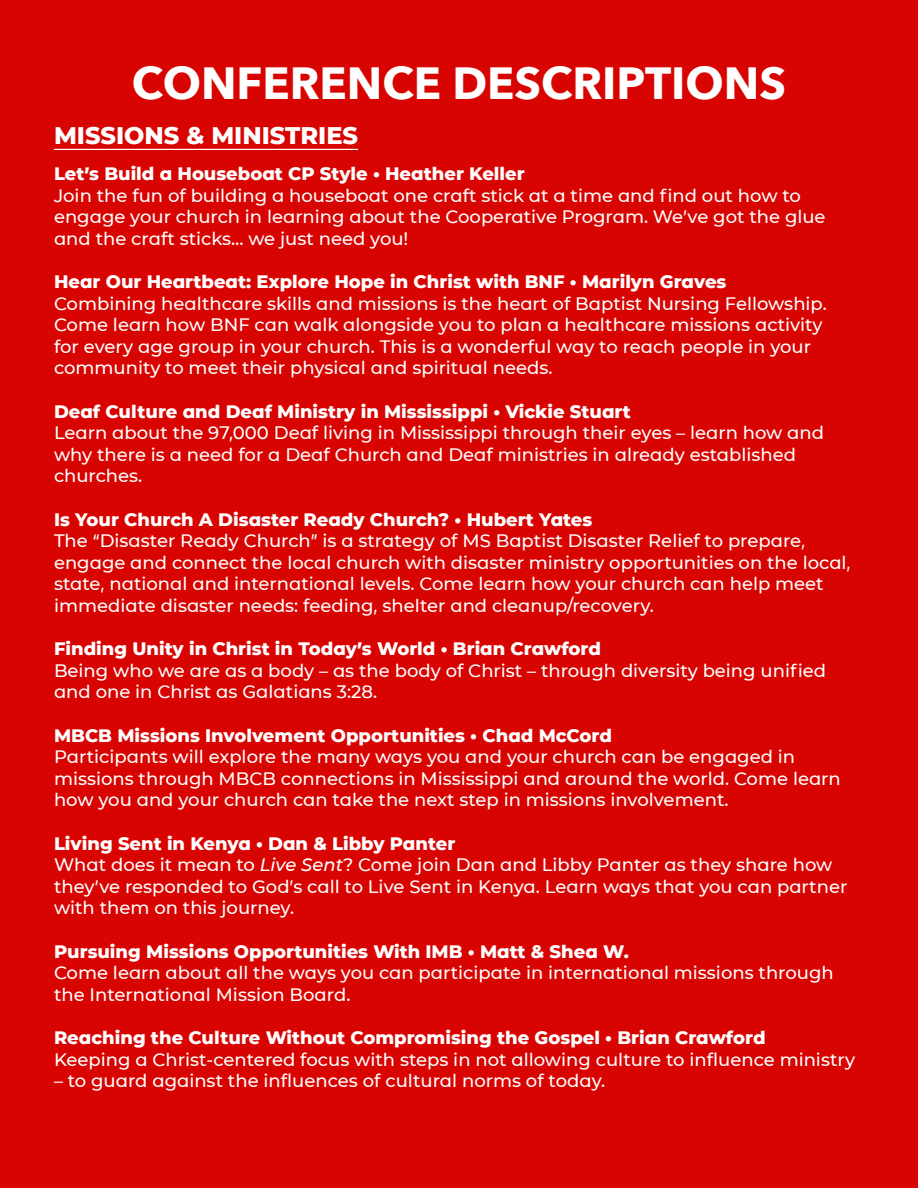
<style>
.page{position:relative;width:918px;height:1188px;background:#d80401}
.page>*{position:absolute;margin:0;border:0;box-sizing:border-box;transform-origin:0 0}
.t1{font:700 45px "Avenir Next";color:#fff}
.t2{font:800 24px "CMG Sans";color:#fff}
.t3{font:500 18px/21.6px "CMG Sans";color:#fff}
.t4{font:800 18px "CMG Sans";color:#fff}
.s1{font-style:italic}
</style>
<div class="page">
<hr style="left:54px;top:149px;width:304px;height:1px;background:#fff">
<p class="t1" style="left:132px;top:44px;width:656px">CONFERENCE DESCRIPTIONS</p>
<p class="t2" style="left:54px;top:118px;width:306px">MISSIONS &amp; MINISTRIES</p>
<p class="t4" style="left:54px;top:160px;width:472px">Let’s Build a Houseboat CP Style • Heather Keller</p>
<p class="t3" style="left:54px;top:184px;width:773px">Join the fun of building a houseboat one craft stick at a time and find out how to engage your church in learning about the Cooperative Program. We’ve got the glue and the craft sticks… we just need you!</p>
<p class="t4" style="left:54px;top:268px;width:674px">Hear Our Heartbeat: Explore Hope in Christ with BNF • Marilyn Graves</p>
<p class="t3" style="left:54px;top:292px;width:774px">Combining healthcare skills and missions is the heart of Baptist Nursing Fellowship.<br>Come learn how BNF can walk alongside you to plan a healthcare missions activity for every age group in your church. This is a wonderful way to reach people in your community to meet their physical and spiritual needs.</p>
<p class="t4" style="left:54px;top:398px;width:578px">Deaf Culture and Deaf Ministry in Mississippi • Vickie Stuart</p>
<p class="t3" style="left:54px;top:421px;width:772px">Learn about the 97,000 Deaf living in Mississippi through their eyes – learn how and why there is a need for a Deaf Church and Deaf ministries in already established churches.</p>
<p class="t4" style="left:54px;top:506px;width:540px">Is Your Church A Disaster Ready Church? • Hubert Yates</p>
<p class="t3" style="left:54px;top:529px;width:798px">The “Disaster Ready Church” is a strategy of MS Baptist Disaster Relief to prepare, engage and connect the local church with disaster ministry opportunities on the local, state, national and international levels. Come learn how your church can help meet immediate disaster needs: feeding, shelter and cleanup/recovery.</p>
<p class="t4" style="left:54px;top:636px;width:549px">Finding Unity in Christ in Today’s World • Brian Crawford</p>
<p class="t3" style="left:54px;top:659px;width:774px">Being who we are as a body – as the body of Christ – through diversity being unified and one in Christ as Galatians 3:28.</p>
<p class="t4" style="left:54px;top:722px;width:559px">MBCB Missions Involvement Opportunities • Chad McCord</p>
<p class="t3" style="left:54px;top:745px;width:788px">Participants will explore the many ways you and your church can be engaged in missions through MBCB connections in Mississippi and around the world. Come learn how you and your church can take the next step in missions involvement.</p>
<p class="t4" style="left:54px;top:830px;width:403px">Living Sent in Kenya • Dan &amp; Libby Panter</p>
<p class="t3" style="left:54px;top:853px;width:795px">What does it mean to <span class="s1">Live Sent</span>? Come join Dan and Libby Panter as they share how they’ve responded to God’s call to Live Sent in Kenya. Learn ways that you can partner with them on this journey.</p>
<p class="t4" style="left:54px;top:938px;width:576px">Pursuing Missions Opportunities With IMB • Matt &amp; Shea W.</p>
<p class="t3" style="left:54px;top:961px;width:781px">Come learn about all the ways you can participate in international missions through the International Mission Board.</p>
<p class="t4" style="left:54px;top:1024px;width:713px">Reaching the Culture Without Compromising the Gospel • Brian Crawford</p>
<p class="t3" style="left:54px;top:1048px;width:803px">Keeping a Christ-centered focus with steps in not allowing culture to influence ministry</p>
<p class="t3" style="left:54px;top:1069px;width:553px">– to guard against the influences of cultural norms of today.</p>
</div>
